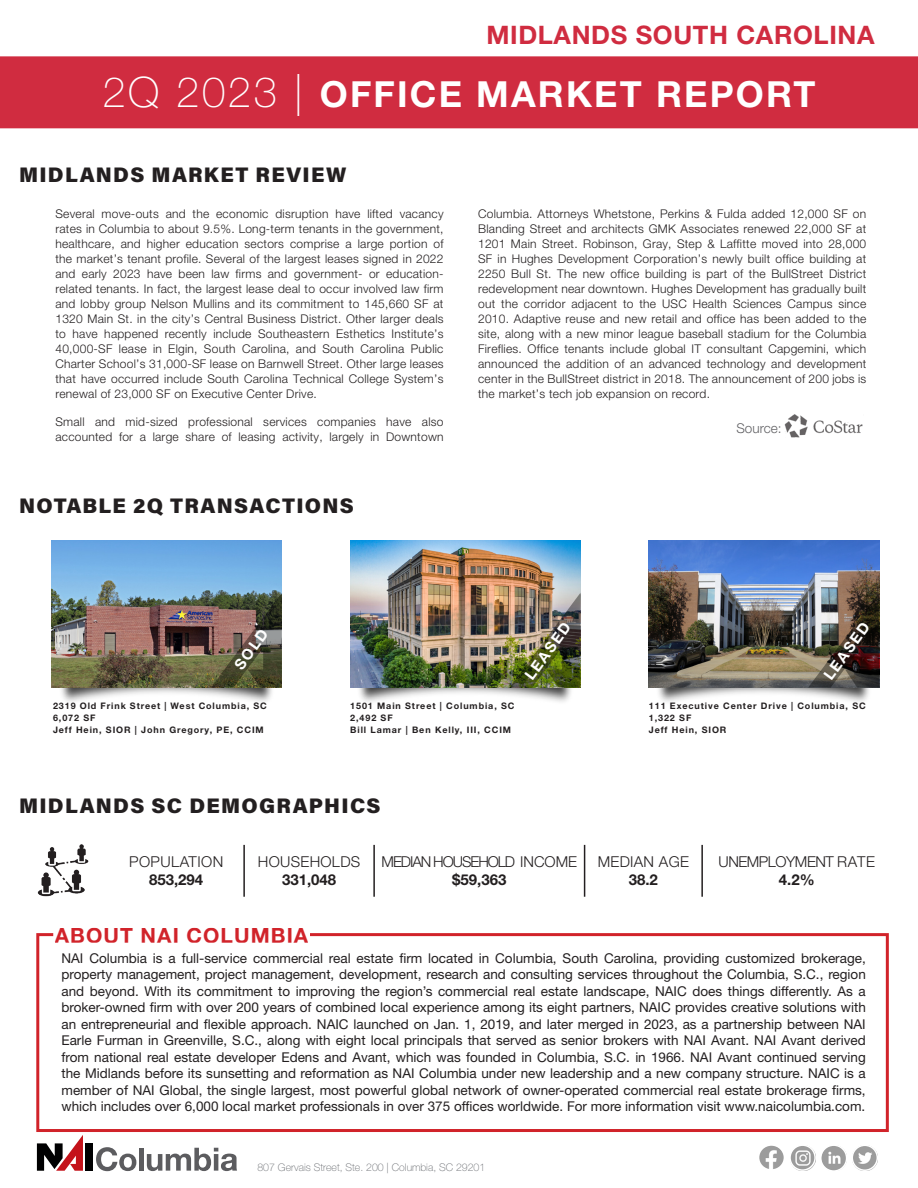
<style>
.page{position:relative;width:918px;height:1188px;background:#fff}
.page>*{position:absolute;margin:0;border:0;box-sizing:border-box;transform-origin:0 0}
.t1{font:700 36px "Helvetica Neue LT Std";letter-spacing:.06em;color:#fff}
.t2{font:700 25.5px "Helvetica Neue LT Std";letter-spacing:.025em;color:#d02c40}
.t3{font:900 21px "Acumin Pro";letter-spacing:.06em;color:#231f20}
.t4{font:700 21px "Helvetica Neue LT Std";letter-spacing:.05em;color:#d1232a}
.t5{font:700 15px "Helvetica Neue LT Std";color:#231f20}
.t6{font:300 15px "Helvetica Neue LT Std";letter-spacing:-.07em;color:#231f20}
.t7{font:300 15px/18px "Helvetica Neue LT Std";letter-spacing:-.03em;color:#231f20;text-align:center}
.t8{font:300 15px "Helvetica Neue LT Std";letter-spacing:.02em;color:#231f20}
.t9{font:700 15px "Helvetica Neue LT Std";color:#fff}
.t10{font:300 15px "Helvetica Neue LT Std";letter-spacing:.03em;color:#231f20}
.t11{font:13.5px/16.5px "Helvetica Neue LT Std";color:#231f20;text-align:justify}
.t12{font:300 13.5px "Helvetica Neue LT Std";color:#636366}
.t13{font:300 12px/15px "Helvetica Neue LT Std";letter-spacing:.02em;color:#231f20;text-align:justify}
.t14{font:100 10.5px "Helvetica Neue LT Std";color:#62656a}
.t15{font:700 9px "Helvetica Neue LT Std";letter-spacing:.1em;color:#231f20}
.s1{font-weight:100;font-size:42px}
.s2{font-weight:700}
</style>
<div class="page">
<div style="left:86px;top:1143px;width:7px;height:28px;background:#000001"></div>
<svg style="left:37px;top:1135px;width:46px;height:36px"></svg>
<svg style="left:96px;top:1147px;width:40px;height:24px"></svg>
<div style="left:139px;top:1148px;width:5px;height:23px;background:#5c5c5f"></div>
<svg style="left:147px;top:1148px;width:90px;height:23px"></svg>
<img style="left:760px;top:1147px;width:23px;height:21px">
<img style="left:792px;top:1147px;width:23px;height:23px">
<img style="left:823px;top:1147px;width:24px;height:22px">
<img style="left:852px;top:1146px;width:26px;height:24px">
<div style="left:756px;top:1143px;width:31px;height:29px;border:3px solid #fff;border-radius:50%"></div>
<div style="left:789px;top:1144px;width:27px;height:27px;border:2px solid #fff;border-radius:50%"></div>
<div style="left:820px;top:1144px;width:27px;height:28px;border:2px solid #fff;border-radius:50%"></div>
<div style="left:852px;top:1145px;width:26px;height:26px;border:2px solid #fff;border-radius:50%"></div>
<div style="left:0;top:56px;width:918px;height:73px;background:#d02c40"></div>
<div style="left:36px;top:933px;width:853px;height:199px;border:3px solid #d1232a"></div>
<div style="left:54px;top:927px;width:255px;height:16px;background:#fff"></div>
<img style="left:785px;top:414px;width:78px;height:24px">
<img style="left:61px;top:688px;width:211px;height:14px">
<img style="left:52px;top:540px;width:230px;height:148px">
<img style="left:211px;top:593px;width:71px;height:95px">
<img style="left:359px;top:688px;width:212px;height:14px">
<img style="left:350px;top:540px;width:231px;height:148px">
<img style="left:510px;top:593px;width:71px;height:95px">
<img style="left:658px;top:550px;width:222px;height:152px">
<img style="left:649px;top:540px;width:230px;height:148px">
<img style="left:808px;top:593px;width:71px;height:95px">
<hr style="left:243px;top:845px;width:2px;height:52px;background:#231f20">
<hr style="left:373px;top:845px;width:2px;height:52px;background:#231f20">
<hr style="left:584px;top:845px;width:1px;height:52px;background:#231f20">
<hr style="left:701px;top:845px;width:2px;height:52px;background:#231f20">
<img style="left:37px;top:844px;width:52px;height:53px">
<p class="t2" style="left:486px;top:20px;width:390px">MIDLANDS SOUTH CAROLINA</p>
<p class="t1" style="left:102px;top:71px;width:715px"><span class="s1">2Q 2023 |</span> OFFICE MARKET REPORT</p>
<p class="t3" style="left:19px;top:160px;width:329px">MIDLANDS MARKET REVIEW</p>
<p class="t13" style="left:55px;top:206px;width:390px">Several move-outs and the economic disruption have lifted vacancy rates in Columbia to about 9.5%. Long-term tenants in the government, healthcare, and higher education sectors comprise a large portion of the market’s tenant profile. Several of the largest leases signed in 2022 and early 2023 have been law firms and government- or education&shy;related tenants. In fact, the largest lease deal to occur involved law firm and lobby group Nelson Mullins and its commitment to 145,660 SF at 1320 Main St. in the city’s Central Business District. Other larger deals to have happened recently include Southeastern Esthetics Institute’s 40,000-SF lease in Elgin, South Carolina, and South Carolina Public Charter School’s 31,000-SF lease on Barnwell Street. Other large leases that have occurred include South Carolina Technical College System’s renewal of 23,000 SF on Executive Center Drive.</p>
<p class="t13" style="left:55px;top:414px;width:390px">Small and mid-sized professional services companies have also accounted for a large share of leasing activity, largely in Downtown</p>
<p class="t3" style="left:19px;top:491px;width:336px">NOTABLE 2Q TRANSACTIONS</p>
<p class="t13" style="left:478px;top:206px;width:390px">Columbia. Attorneys Whetstone, Perkins &amp; Fulda added 12,000 SF on Blanding Street and architects GMK Associates renewed 22,000 SF at 1201 Main Street. Robinson, Gray, Step &amp; Laffitte moved into 28,000<br>SF in Hughes Development Corporation’s newly built office building at 2250 Bull St. The new office building is part of the BullStreet District redevelopment near downtown. Hughes Development has gradually built out the corridor adjacent to the USC Health Sciences Campus since 2010. Adaptive reuse and new retail and office has been added to the site, along with a new minor league baseball stadium for the Columbia Fireflies. Office tenants include global IT consultant Capgemini, which announced the addition of an advanced technology and development center in the BullStreet district in 2018. The announcement of 200 jobs is the market’s tech job expansion on record.</p>
<p class="t12" style="left:736px;top:420px;width:47px">Source:</p>
<p class="t9" style="left:230px;top:662px;width:47px;rotate:-54deg">SOLD</p>
<p class="t9" style="left:820px;top:673px;width:68px;rotate:-54deg">LEASED</p>
<p class="t9" style="left:521px;top:673px;width:68px;rotate:-54deg">LEASED</p>
<p class="t15" style="left:53px;top:700px;width:215px">2319 Old Frink Street | West Columbia, SC</p>
<p class="t15" style="left:53px;top:712px;width:44px">6,072 SF</p>
<p class="t15" style="left:53px;top:724px;width:212px">Jeff Hein, SIOR | John Gregory, PE, CCIM</p>
<p class="t15" style="left:350px;top:700px;width:166px">1501 Main Street | Columbia, SC</p>
<p class="t15" style="left:350px;top:712px;width:44px">2,492 SF</p>
<p class="t15" style="left:350px;top:724px;width:162px">Bill Lamar | Ben Kelly, III, CCIM</p>
<p class="t15" style="left:649px;top:700px;width:218px">111 Executive Center Drive | Columbia, SC</p>
<p class="t15" style="left:649px;top:712px;width:44px">1,322 SF</p>
<p class="t15" style="left:649px;top:724px;width:79px">Jeff Hein, SIOR</p>
<p class="t3" style="left:19px;top:791px;width:363px">MIDLANDS SC DEMOGRAPHICS</p>
<p class="t10" style="left:129px;top:853px;width:96px">POPULATION</p>
<p class="t5" style="left:149px;top:871px;width:56px">853,294</p>
<p class="t8" style="left:258px;top:853px;width:104px">HOUSEHOLDS</p>
<p class="t5" style="left:282px;top:870px;width:56px">331,048</p>
<p class="t6" style="left:382px;top:853px;width:197px">MEDIAN HOUSEHOLD INCOME</p>
<p class="t5" style="left:452px;top:871px;width:56px">$59,363</p>
<p class="t8" style="left:598px;top:853px;width:93px">MEDIAN AGE</p>
<p class="t5" style="left:629px;top:871px;width:31px">38.2</p>
<p class="t7" style="left:719px;top:853px;width:158px">UNEMPLOYMENT RATE<br><span class="s2">4.2%</span></p>
<p class="t4" style="left:55px;top:922px;width:255px">ABOUT NAI COLUMBIA</p>
<p class="t11" style="left:62px;top:950px;width:806px">NAI Columbia is a full-service commercial real estate firm located in Columbia, South Carolina, providing customized brokerage, property management, project management, development, research and consulting services throughout the Columbia, S.C., region and beyond. With its commitment to improving the region’s commercial real estate landscape, NAIC does things differently. As a broker-owned firm with over 200 years of combined local experience among its eight partners, NAIC provides creative solutions with an entrepreneurial and flexible approach. NAIC launched on Jan. 1, 2019, and later merged in 2023, as a partnership between NAI Earle Furman in Greenville, S.C., along with eight local principals that served as senior brokers with NAI Avant. NAI Avant derived from national real estate developer Edens and Avant, which was founded in Columbia, S.C. in 1966. NAI Avant continued serving the Midlands before its sunsetting and reformation as NAI Columbia under new leadership and a new company structure. NAIC is a member of NAI Global, the single largest, most powerful global network of owner-operated commercial real estate brokerage firms, which includes over 6,000 local market professionals in over 375 offices worldwide. For more information visit www.naicolumbia.com.</p>
<p class="t14" style="left:257px;top:1162px;width:229px">807 Gervais Street, Ste. 200 | Columbia, SC 29201</p>
</div>
